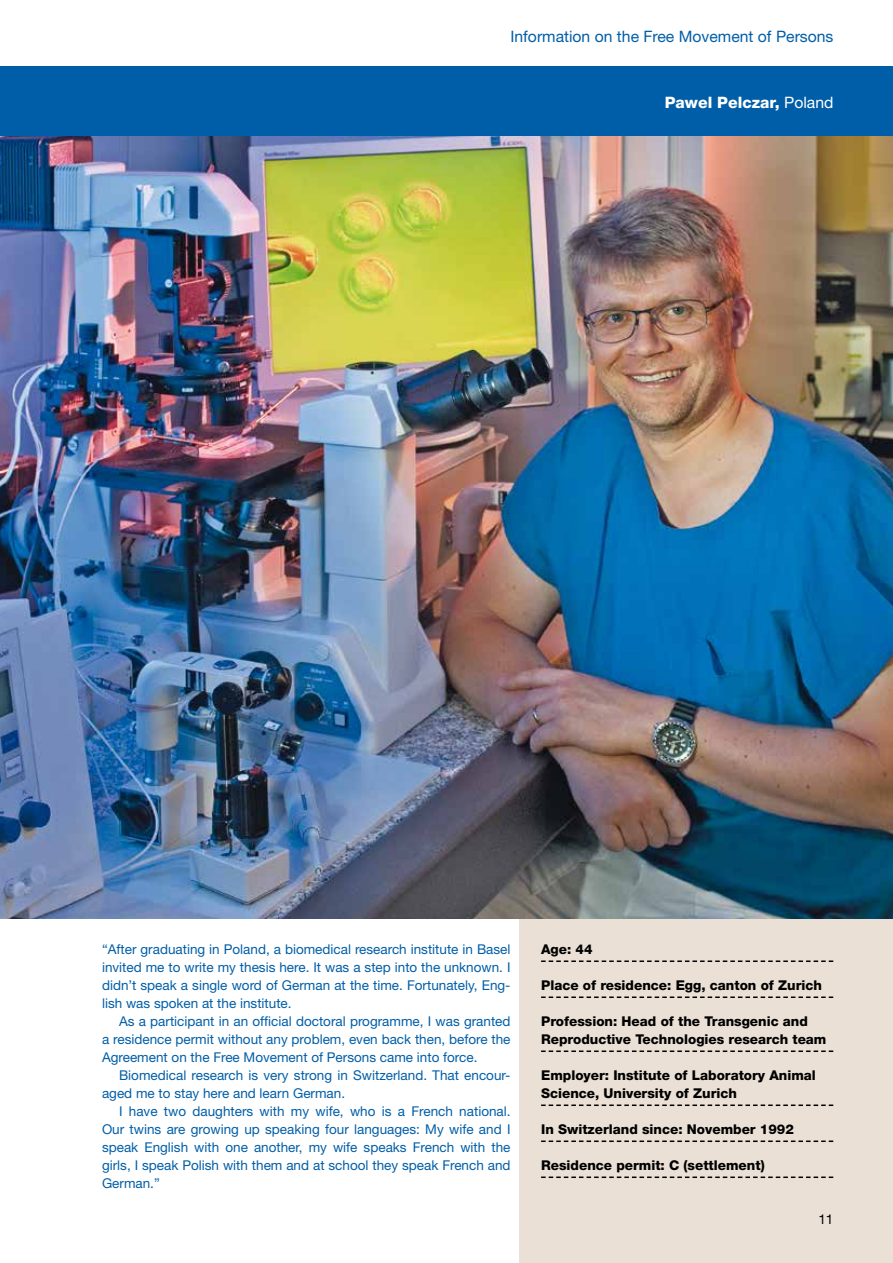
<style>
.page{position:relative;width:893px;height:1263px;background:#fff}
.page>*{position:absolute;margin:0;border:0;box-sizing:border-box;transform-origin:0 0}
.t1{font:15.75px "Helvetica Neue";color:#005ea8}
.t2{font:800 15.75px "Helvetica Neue";color:#fff}
.t3{font:13.5px/18px "Helvetica Neue";color:#005ea8;text-align:justify}
.t4{font:800 13.5px/18px "Helvetica Neue";color:#000}
.t5{font:13.5px "Helvetica Neue";color:#000}
.s1{font-weight:400}
</style>
<div class="page">
<div style="left:0;top:67px;width:893px;height:70px;background:#005ea8"></div>
<div style="left:520px;top:900px;width:373px;height:363px;background:#eae0d5"></div>
<img style="left:0;top:136px;width:893px;height:782px">
<svg style="left:541px;top:960px;width:292px;height:2px"></svg>
<svg style="left:541px;top:996px;width:292px;height:2px"></svg>
<svg style="left:541px;top:1050px;width:292px;height:2px"></svg>
<svg style="left:541px;top:1104px;width:292px;height:2px"></svg>
<svg style="left:541px;top:1140px;width:292px;height:2px"></svg>
<svg style="left:541px;top:1176px;width:292px;height:2px"></svg>
<p class="t1" style="left:510px;top:27px;width:324px">Information on the Free Movement of Persons</p>
<p class="t2" style="left:665px;top:93px;width:170px">Pawel Pelczar, <span class="s1">Poland</span></p>
<p class="t3" style="left:102px;top:940px;width:410px">“After graduating in Poland, a biomedical research institute in Basel invited me to write my thesis here. It was a step into the unknown. I didn’t speak a single word of German at the time. Fortunately, Eng&shy;lish was spoken at the institute.</p>
<p class="t3" style="left:102px;top:1012px;width:410px;text-indent:17px">As a participant in an official doctoral programme, I was granted a residence permit without any problem, even back then, before the Agreement on the Free Movement of Persons came into force.</p>
<p class="t3" style="left:102px;top:1066px;width:410px;text-indent:17px">Biomedical research is very strong in Switzerland. That encour&shy;aged me to stay here and learn German.</p>
<p class="t3" style="left:102px;top:1102px;width:410px;text-indent:17px">I have two daughters with my wife, who is a French national.<br>Our twins are growing up speaking four languages: My wife and I speak English with one another, my wife speaks French with the girls, I speak Polish with them and at school they speak French and German.”</p>
<p class="t4" style="left:541px;top:940px;width:53px">Age: 44</p>
<p class="t4" style="left:541px;top:976px;width:282px">Place of residence: Egg, canton of Zurich</p>
<p class="t4" style="left:541px;top:1012px;width:287px">Profession: Head of the Transgenic and<br>Reproductive Technologies research team</p>
<p class="t4" style="left:541px;top:1066px;width:276px">Employer: Institute of Laboratory Animal<br>Science, University of Zurich</p>
<p class="t4" style="left:541px;top:1120px;width:254px">In Switzerland since: November 1992</p>
<p class="t4" style="left:541px;top:1156px;width:225px">Residence permit: C (settlement)</p>
<p class="t5" style="left:818px;top:1211px;width:17px">11</p>
<p class="t5" style="left:826px;top:1211px;width:9px">3</p>
</div>
